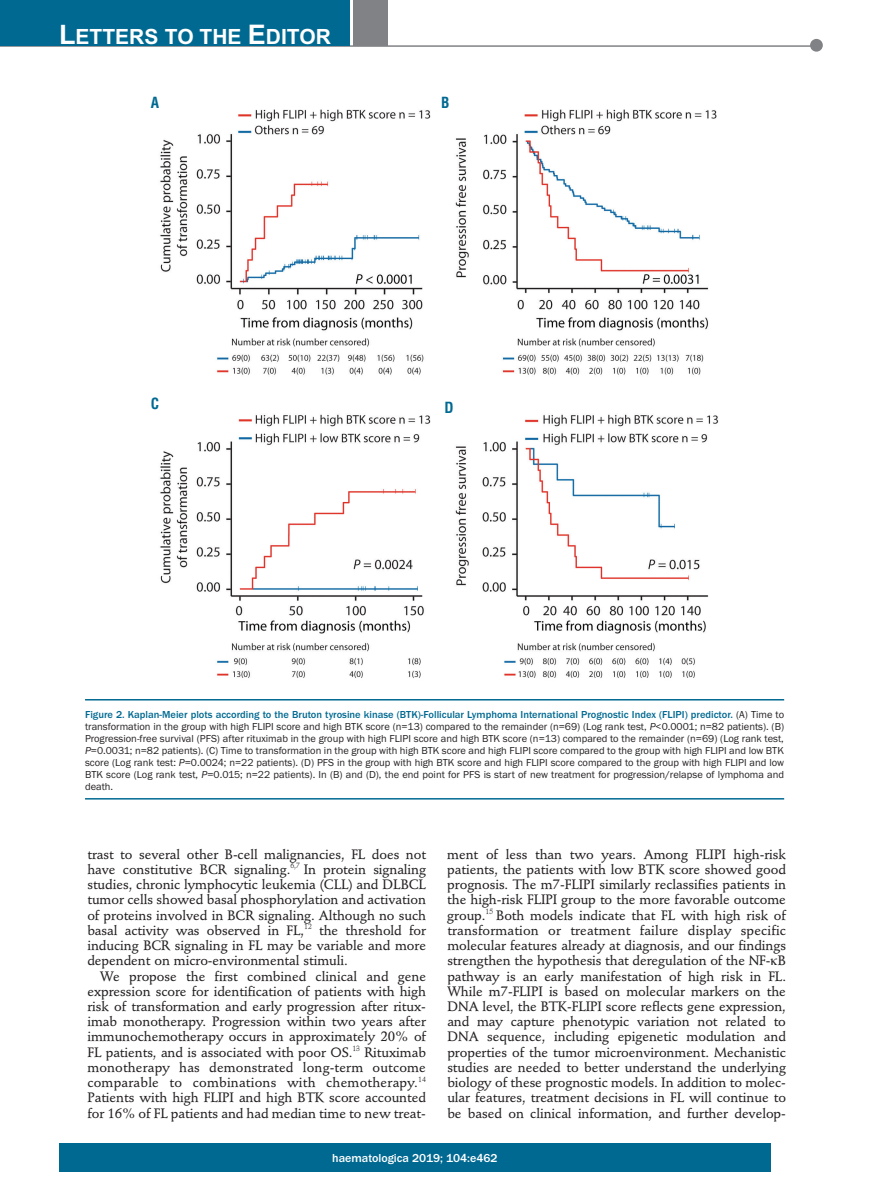
<style>
.page{position:relative;width:893px;height:1191px;background:#fff}
.page>*{position:absolute;margin:0;border:0;box-sizing:border-box;transform-origin:0 0}
.t1{font:700 21px "Arial";color:#fff}
.t2{font:700 condensed 15px "Helvetica";color:#006991}
.t3{font:500 13.5px/15.3px "Stempel Schneidler";letter-spacing:-.005em;color:#231f20;text-align:justify}
.t4{font:500 12px "Franklin Gothic";color:#fff}
.t5{font:10.5px/12px "Franklin Gothic";color:#231f20;text-align:justify}
.s1{font-size:27px}
.s2{font-weight:500;color:#006991}
.s3{font-style:italic}
</style>
<div class="page">
<div style="left:59px;top:1143px;width:712px;height:28px;background:#006991"></div>
<hr style="left:0;top:45px;width:820px;height:2px;background:#808285">
<div style="left:810px;top:39px;width:13px;height:13px;background:#808285;border-radius:50%"></div>
<div style="left:354px;top:0;width:34px;height:45px;background:#808285"></div>
<div style="left:0;top:0;width:350px;height:45px;background:#006991"></div>
<img style="left:160px;top:109px;width:559px;height:569px">
<hr style="left:85px;top:699px;width:699px;height:1px;background:#006991">
<hr style="left:85px;top:798px;width:699px;height:1px;background:#006991">
<h1 class="t1" style="left:59px;top:25px;width:273px"><span class="s1">L</span>ETTERS TO THE <span class="s1">E</span>DITOR</h1>
<p class="t2" style="left:151px;top:94px;width:10px">A</p>
<p class="t2" style="left:441px;top:94px;width:10px">B</p>
<p class="t2" style="left:151px;top:395px;width:10px">C</p>
<p class="t2" style="left:444px;top:399px;width:11px">D</p>
<p class="t5" style="left:85px;top:708px;width:701px"><span class="s2">Figure 2. Kaplan-Meier plots according to the Bruton tyrosine kinase (BTK)-Follicular Lymphoma International Prognostic Index (FLIPI) predictor.</span> (A) Time to transformation in the group with high FLIPI score and high BTK score (n=13) compared to the remainder (n=69) (Log rank test, <span class="s3">P</span>&lt;0.0001; n=82 patients). (B)<br>Progression-free survival (PFS) after rituximab in the group with high FLIPI score and high BTK score (n=13) compared to the remainder (n=69) (Log rank test, <span class="s3">P</span>=0.0031; n=82 patients). (C) Time to transformation in the group with high BTK score and high FLIPI score compared to the group with high FLIPI and low BTK score (Log rank test: <span class="s3">P</span>=0.0024; n=22 patients). (D) PFS in the group with high BTK score and high FLIPI score compared to the group with high FLIPI and low BTK score (Log rank test, <span class="s3">P</span>=0.015; n=22 patients). In (B) and (D), the end point for PFS is start of new treatment for progression/relapse of lymphoma and death.</p>
<p class="t3" style="left:87px;top:847px;width:340px">trast to several other B-cell malignancies, FL does not have constitutive BCR signaling.<sup>6,7</sup> In protein signaling studies, chronic lymphocytic leukemia (CLL) and DLBCL tumor cells showed basal phosphorylation and activation of proteins involved in BCR signaling. Although no such basal activity was observed in FL,<sup>12</sup> the threshold for inducing BCR signaling in FL may be variable and more dependent on micro-environmental stimuli.</p>
<p class="t3" style="left:87px;top:969px;width:340px;text-indent:13px">We propose the first combined clinical and gene expression score for identification of patients with high risk of transformation and early progression after ritux&shy;imab monotherapy. Progression within two years after immunochemotherapy occurs in approximately 20% of FL patients, and is associated with poor OS.<sup>13</sup> Rituximab monotherapy has demonstrated long-term outcome comparable to combinations with chemotherapy.<sup>14<br></sup>Patients with high FLIPI and high BTK score accounted for 16% of FL patients and had median time to new treat-</p>
<p class="t3" style="left:447px;top:847px;width:340px">ment of less than two years. Among FLIPI high-risk patients, the patients with low BTK score showed good prognosis. The m7-FLIPI similarly reclassifies patients in the high-risk FLIPI group to the more favorable outcome group.<sup>15</sup> Both models indicate that FL with high risk of transformation or treatment failure display specific molecular features already at diagnosis, and our findings strengthen the hypothesis that deregulation of the NF- B pathway is an early manifestation of high risk in FL.<br>While m7-FLIPI is based on molecular markers on the DNA level, the BTK-FLIPI score reflects gene expression, and may capture phenotypic variation not related to DNA sequence, including epigenetic modulation and properties of the tumor microenvironment. Mechanistic studies are needed to better understand the underlying biology of these prognostic models. In addition to molec&shy;ular features, treatment decisions in FL will continue to be based on clinical information, and further develop-</p>
<p class="t4" style="left:332px;top:1150px;width:167px">haematologica 2019; 104:e462</p>
</div>
